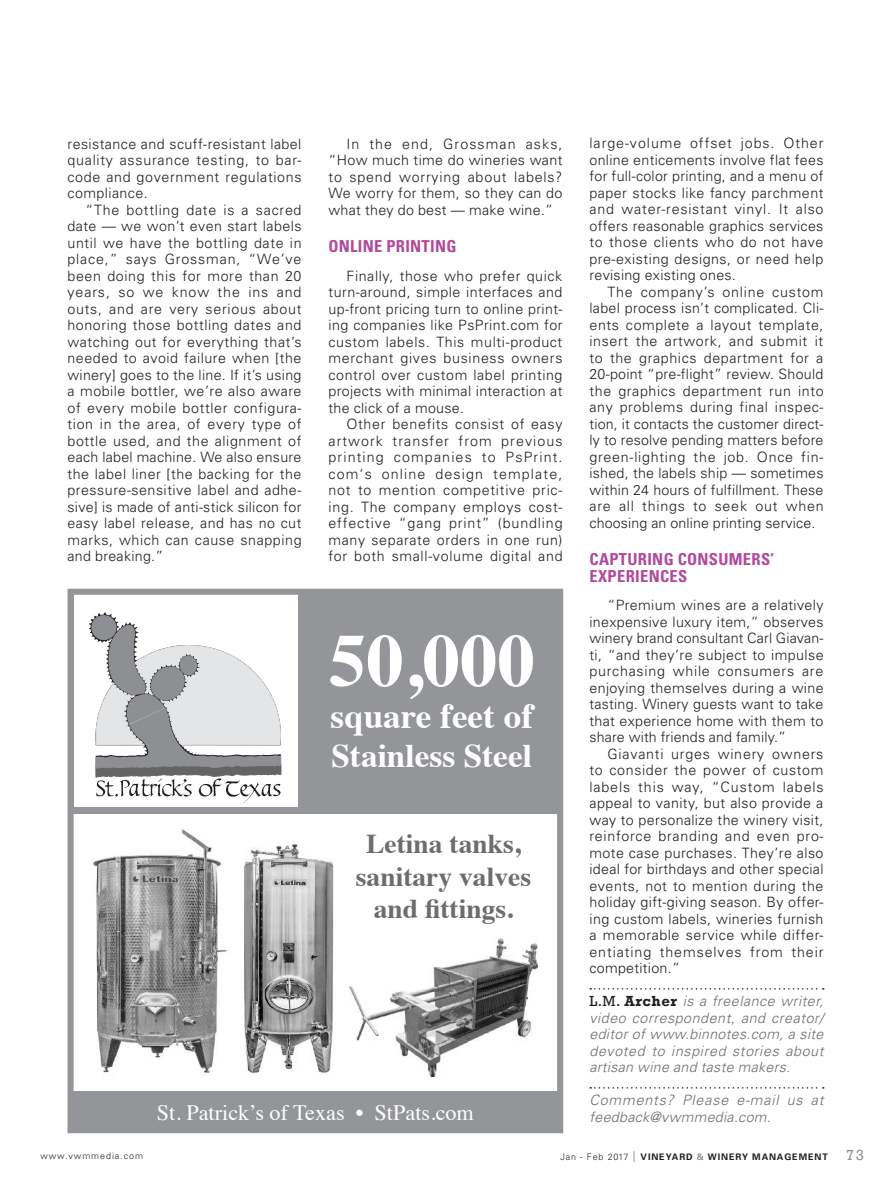
<style>
.page{position:relative;width:891px;height:1188px;background:#fff}
.page>*{position:absolute;margin:0;border:0;box-sizing:border-box;transform-origin:0 0}
.t1{font:700 74.25px "Times";color:#fff}
.t2{font:700 34.8px "Times";color:#fff}
.t3{font:700 33px "Times";color:#fff}
.t4{font:700 27.3px/32.7px "Times";color:#6c6d70;text-align:center}
.t5{font:21.9px "Times";color:#fff}
.Body_Subhead_NEW_R{font:700 condensed 16.5px/16.5px "Univers";letter-spacing:.02em;color:#b04a9c}
.Body_Standard_R{font:300 14.25px/16.5px "Univers";letter-spacing:.03em;color:#231f20;text-align:justify}
.Writer_Blurb_Feature{font:italic 300 14.25px/16.5px "Univers";letter-spacing:.045em;color:#6c6d70;text-align:justify}
.t6{font:700 9px "Univers";letter-spacing:.1em;color:#231f20}
.t7{font:300 9px "Univers";letter-spacing:.1em;color:#231f20}
.s1{font-family:"Rockwell";font-weight:400;font-style:normal;font-size:15px;color:#231f20}
.s2{font-family:"Rockwell";font-weight:700;font-style:normal;font-size:15px;color:#231f20}
.s3{font-weight:300}
.s4{font-weight:300;font-size:15px;color:#939598}
.s5{color:#939598}
.s6{font-family:"Rockwell";font-weight:400;font-size:15px;color:#939598}
</style>
<div class="page">
<svg style="left:590px;top:988px;width:234px;height:2px"></svg>
<svg style="left:590px;top:1087px;width:234px;height:2px"></svg>
<div style="left:68px;top:589px;width:494px;height:225px;background:#939598"></div>
<div style="left:75px;top:594px;width:223px;height:213px;background:#fff"></div>
<svg style="left:89px;top:612px;width:193px;height:191px"></svg>
<div style="left:68px;top:1091px;width:494px;height:42px;background:#939598"></div>
<div style="left:68px;top:589px;width:495px;height:544px;border:6px solid #939598"></div>
<img style="left:349px;top:938px;width:189px;height:139px">
<img style="left:244px;top:844px;width:90px;height:230px">
<img style="left:93px;top:829px;width:134px;height:244px">
<p class="Body_Standard_R" style="left:68px;top:135px;width:236px">resistance and scuff-resistant label quality assurance testing, to bar&shy;code and government regulations compliance.</p>
<p class="Body_Standard_R" style="left:68px;top:201px;width:236px;text-indent:18px">“The bottling date is a sacred date — we won’t even start labels until we have the bottling date in place,” says Grossman, “We’ve been doing this for more than 20 years, so we know the ins and outs, and are very serious about honoring those bottling dates and watching out for everything that’s needed to avoid failure when [the winery] goes to the line. If it’s using a mobile bottler, we’re also aware of every mobile bottler configura&shy;tion in the area, of every type of bottle used, and the alignment of each label machine. We also ensure the label liner [the backing for the pressure-sensitive label and adhe&shy;sive] is made of anti-stick silicon for easy label release, and has no cut marks, which can cause snapping and breaking.”</p>
<p class="Body_Standard_R" style="left:328px;top:135px;width:236px;text-indent:18px">In the end, Grossman asks, “How much time do wineries want to spend worrying about labels?<br>We worry for them, so they can do what they do best — make wine.”</p>
<p class="Body_Subhead_NEW_R" style="left:328px;top:238px;width:130px">ONLINE PRINTING</p>
<p class="Body_Standard_R" style="left:328px;top:267px;width:236px;text-indent:18px">Finally, those who prefer quick turn-around, simple interfaces and up-front pricing turn to online print&shy;ing companies like PsPrint.com for custom labels. This multi-product merchant gives business owners control over custom label printing projects with minimal interaction at the click of a mouse.</p>
<p class="Body_Standard_R" style="left:328px;top:415px;width:236px;text-indent:18px">Other benefits consist of easy artwork transfer from previous printing companies to PsPrint. com‘s online design template, not to mention competitive pric&shy;ing. The company employs cost&shy;effective “gang print” (bundling many separate orders in one run) for both small-volume digital and</p>
<p class="t1" style="left:329px;top:590px;width:208px">50,000</p>
<p class="t2" style="left:330px;top:683px;width:204px">square feet of</p>
<p class="t3" style="left:331px;top:725px;width:202px">Stainless Steel</p>
<p class="t4" style="left:356px;top:824px;width:177px">Letina tanks, sanitary valves and fittings.</p>
<p class="t5" style="left:157px;top:1092px;width:319px">St. Patrick’s of Texas • StPats.com</p>
<p class="Body_Standard_R" style="left:590px;top:135px;width:236px">large-volume offset jobs. Other online enticements involve flat fees for full-color printing, and a menu of paper stocks like fancy parchment and water-resistant vinyl. It also offers reasonable graphics services to those clients who do not have pre-existing designs, or need help revising existing ones.</p>
<p class="Body_Standard_R" style="left:590px;top:283px;width:236px;text-indent:18px">The company’s online custom label process isn’t complicated. Cli&shy;ents complete a layout template, insert the artwork, and submit it to the graphics department for a 20-point “pre-flight” review. Should the graphics department run into any problems during final inspec&shy;tion, it contacts the customer direct&shy;ly to resolve pending matters before green-lighting the job. Once fin&shy;ished, the labels ship — sometimes within 24 hours of fulfillment. These are all things to seek out when choosing an online printing service.</p>
<p class="Body_Subhead_NEW_R" style="left:590px;top:551px;width:186px">CAPTURING CONSUMERS’<br>EXPERIENCES</p>
<p class="Body_Standard_R" style="left:590px;top:597px;width:236px;text-indent:18px">“Premium wines are a relatively inexpensive luxury item,” observes winery brand consultant Carl Giavan&shy;ti, “and they’re subject to impulse purchasing while consumers are enjoying themselves during a wine tasting. Winery guests want to take that experience home with them to share with friends and family.”</p>
<p class="Body_Standard_R" style="left:590px;top:745px;width:236px;text-indent:18px">Giavanti urges winery owners to consider the power of custom labels this way, “Custom labels appeal to vanity, but also provide a way to personalize the winery visit, reinforce branding and even pro&shy;mote case purchases. They’re also ideal for birthdays and other special events, not to mention during the holiday gift-giving season. By offer&shy;ing custom labels, wineries furnish a memorable service while differ&shy;entiating themselves from their competition.”</p>
<p class="Writer_Blurb_Feature" style="left:590px;top:993px;width:236px"><span class="s1">L.M.</span> <span class="s2">Archer</span> is a freelance writer, video correspondent, and creator/ editor of www.binnotes.com, a site devoted to inspired stories about artisan wine and taste makers.</p>
<p class="Writer_Blurb_Feature" style="left:590px;top:1092px;width:236px">Comments? Please e-mail us at feedback@vwmmedia.com.</p>
<p class="t7" style="left:40px;top:1151px;width:104px">www.vwmmedia.com</p>
<p class="t6" style="left:560px;top:1151px;width:305px"><span class="s3">Jan - Feb 2017</span> <span class="s4">|</span> VINEYARD <span class="s5">&amp;</span> WINERY MANAGEMENT <span class="s6">73</span></p>
</div>
